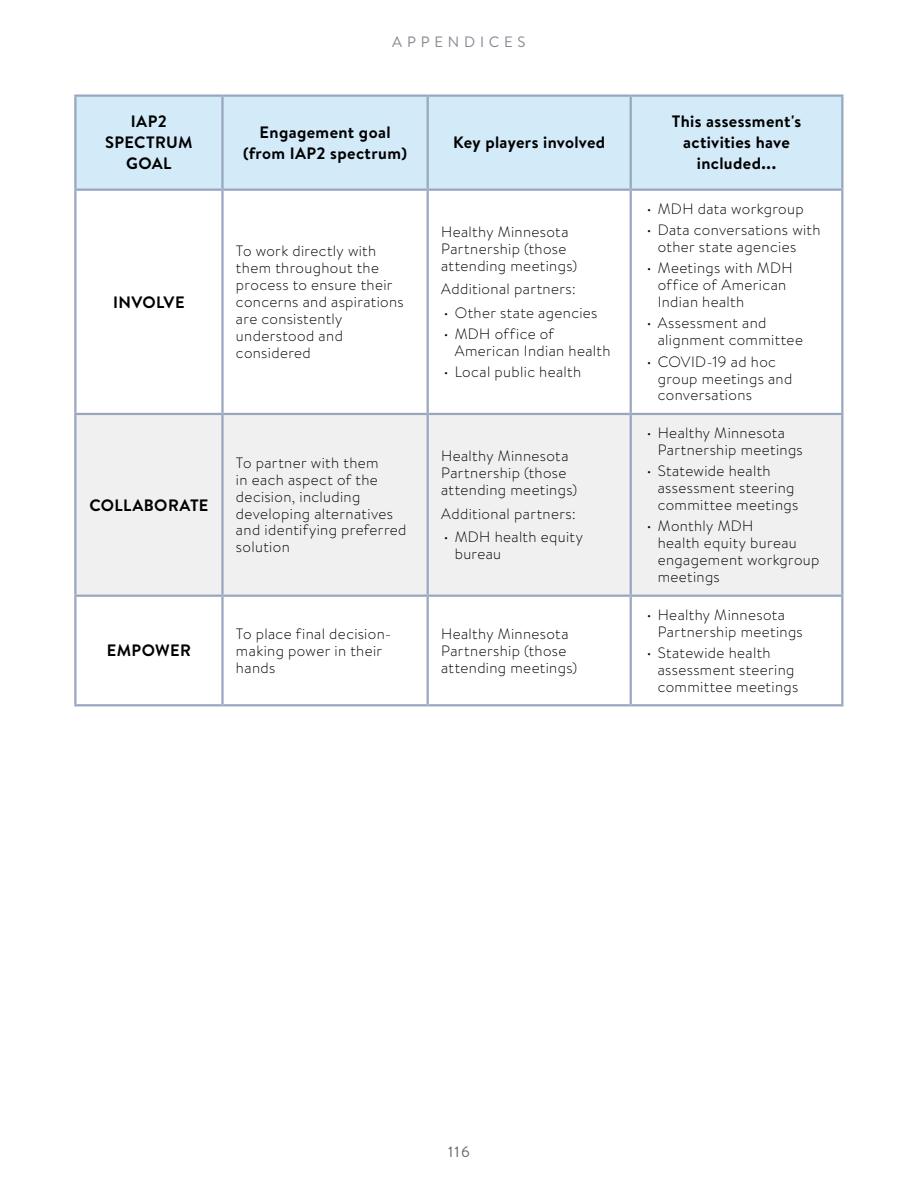
<style>
.page{position:relative;width:918px;height:1188px;background:#fff}
.page>*{position:absolute;margin:0;border:0;box-sizing:border-box;transform-origin:0 0}
.t1{font:700 16.5px/21px "Brandon Text";letter-spacing:.02em;color:#000;text-align:center}
.t2{font:300 15px/17px "Brandon Text";letter-spacing:.025em;color:#000}
.t3{font:15px "Brandon Text";letter-spacing:.32em;color:#868891}
.t4{font:15px "Brandon Text";color:#62666f}
</style>
<div class="page">
<div style="left:76px;top:97px;width:765px;height:92px;background:#d3eaf9"></div>
<svg style="left:76px;top:191px;width:765px;height:513px"></svg>
<div style="left:76px;top:415px;width:765px;height:180px;background:#eff0ef"></div>
<hr style="left:74px;top:191px;width:2px;height:222px;background:#98a7bf">
<hr style="left:221px;top:191px;width:3px;height:222px;background:#98a7bf">
<hr style="left:427px;top:191px;width:2px;height:222px;background:#98a7bf">
<hr style="left:630px;top:191px;width:2px;height:222px;background:#98a7bf">
<hr style="left:841px;top:191px;width:2px;height:222px;background:#98a7bf">
<hr style="left:74px;top:413px;width:148px;height:2px;background:#98a7bf">
<hr style="left:74px;top:415px;width:2px;height:180px;background:#98a7bf">
<hr style="left:222px;top:413px;width:206px;height:2px;background:#98a7bf">
<hr style="left:221px;top:415px;width:3px;height:180px;background:#98a7bf">
<hr style="left:428px;top:413px;width:203px;height:2px;background:#98a7bf">
<hr style="left:427px;top:415px;width:2px;height:180px;background:#98a7bf">
<hr style="left:631px;top:413px;width:212px;height:2px;background:#98a7bf">
<hr style="left:630px;top:415px;width:2px;height:180px;background:#98a7bf">
<hr style="left:841px;top:415px;width:2px;height:180px;background:#98a7bf">
<hr style="left:74px;top:595px;width:148px;height:2px;background:#98a7bf">
<hr style="left:74px;top:597px;width:2px;height:107px;background:#98a7bf">
<hr style="left:222px;top:595px;width:206px;height:2px;background:#98a7bf">
<hr style="left:221px;top:597px;width:3px;height:107px;background:#98a7bf">
<hr style="left:428px;top:595px;width:203px;height:2px;background:#98a7bf">
<hr style="left:427px;top:597px;width:2px;height:107px;background:#98a7bf">
<hr style="left:631px;top:595px;width:212px;height:2px;background:#98a7bf">
<hr style="left:630px;top:597px;width:2px;height:107px;background:#98a7bf">
<hr style="left:841px;top:597px;width:2px;height:107px;background:#98a7bf">
<hr style="left:74px;top:704px;width:148px;height:2px;background:#98a7bf">
<hr style="left:222px;top:704px;width:206px;height:2px;background:#98a7bf">
<hr style="left:428px;top:704px;width:203px;height:2px;background:#98a7bf">
<hr style="left:631px;top:704px;width:212px;height:2px;background:#98a7bf">
<hr style="left:74px;top:94px;width:148px;height:3px;background:#98a7bf">
<hr style="left:74px;top:97px;width:2px;height:92px;background:#98a7bf">
<hr style="left:222px;top:94px;width:206px;height:3px;background:#98a7bf">
<hr style="left:221px;top:97px;width:3px;height:92px;background:#98a7bf">
<hr style="left:428px;top:94px;width:203px;height:3px;background:#98a7bf">
<hr style="left:427px;top:97px;width:2px;height:92px;background:#98a7bf">
<hr style="left:631px;top:94px;width:212px;height:3px;background:#98a7bf">
<hr style="left:630px;top:97px;width:2px;height:92px;background:#98a7bf">
<hr style="left:841px;top:97px;width:2px;height:92px;background:#98a7bf">
<hr style="left:74px;top:189px;width:148px;height:2px;background:#98a7bf">
<hr style="left:222px;top:189px;width:206px;height:2px;background:#98a7bf">
<hr style="left:428px;top:189px;width:203px;height:2px;background:#98a7bf">
<hr style="left:631px;top:189px;width:212px;height:2px;background:#98a7bf">
<p class="t3" style="left:392px;top:31px;width:135px">APPENDICES</p>
<p class="t1" style="left:105px;top:111px;width:89px">IAP2<br>SPECTRUM<br>GOAL</p>
<p class="t1" style="left:243px;top:121px;width:165px">Engagement goal (from IAP2 spectrum)</p>
<p class="t1" style="left:453px;top:132px;width:154px">Key players involved</p>
<p class="t1" style="left:113px;top:291px;width:73px">INVOLVE</p>
<p class="t1" style="left:89px;top:494px;width:121px">COLLABORATE</p>
<p class="t1" style="left:107px;top:640px;width:86px">EMPOWER</p>
<p class="t2" style="left:236px;top:242px;width:169px">To work directly with them throughout the process to ensure their concerns and aspirations are consistently understood and considered</p>
<p class="t2" style="left:441px;top:222px;width:138px">Healthy Minnesota<br>Partnership (those attending meetings)</p>
<p class="t2" style="left:441px;top:280px;width:136px">Additional partners:</p>
<p class="t2" style="left:444px;top:304px;width:155px">• Other state agencies</p>
<p class="t2" style="left:455px;top:325px;width:157px;text-indent:-11px">• MDH office of<br>American Indian health</p>
<p class="t2" style="left:444px;top:363px;width:139px">• Local public health</p>
<p class="t2" style="left:236px;top:454px;width:172px">To partner with them<br>in each aspect of the decision, including developing alternatives and identifying preferred solution</p>
<p class="t2" style="left:441px;top:447px;width:138px">Healthy Minnesota<br>Partnership (those attending meetings)</p>
<p class="t2" style="left:441px;top:504px;width:136px">Additional partners:</p>
<p class="t2" style="left:455px;top:528px;width:130px;text-indent:-11px">• MDH health equity bureau</p>
<p class="t2" style="left:236px;top:625px;width:157px">To place final decision&shy;making power in their hands</p>
<p class="t2" style="left:441px;top:625px;width:138px">Healthy Minnesota<br>Partnership (those attending meetings)</p>
<p class="t1" style="left:672px;top:111px;width:131px">This assessment's activities have included...</p>
<p class="t2" style="left:647px;top:199px;width:158px">• MDH data workgroup</p>
<p class="t2" style="left:658px;top:221px;width:164px;text-indent:-11px">• Data conversations with other state agencies</p>
<p class="t2" style="left:658px;top:259px;width:137px;text-indent:-11px">• Meetings with MDH office of American<br>Indian health</p>
<p class="t2" style="left:658px;top:314px;width:147px;text-indent:-11px">• Assessment and alignment committee</p>
<p class="t2" style="left:658px;top:352px;width:136px;text-indent:-11px">• COVID-19 ad hoc group meetings and conversations</p>
<p class="t2" style="left:658px;top:424px;width:147px;text-indent:-11px">• Healthy Minnesota<br>Partnership meetings</p>
<p class="t2" style="left:658px;top:462px;width:142px;text-indent:-11px">• Statewide health assessment steering committee meetings</p>
<p class="t2" style="left:658px;top:517px;width:163px;text-indent:-11px">• Monthly MDH<br>health equity bureau engagement workgroup meetings</p>
<p class="t2" style="left:658px;top:606px;width:147px;text-indent:-11px">• Healthy Minnesota<br>Partnership meetings</p>
<p class="t2" style="left:658px;top:644px;width:142px;text-indent:-11px">• Statewide health assessment steering committee meetings</p>
<p class="t4" style="left:448px;top:1141px;width:23px">116</p>
</div>
